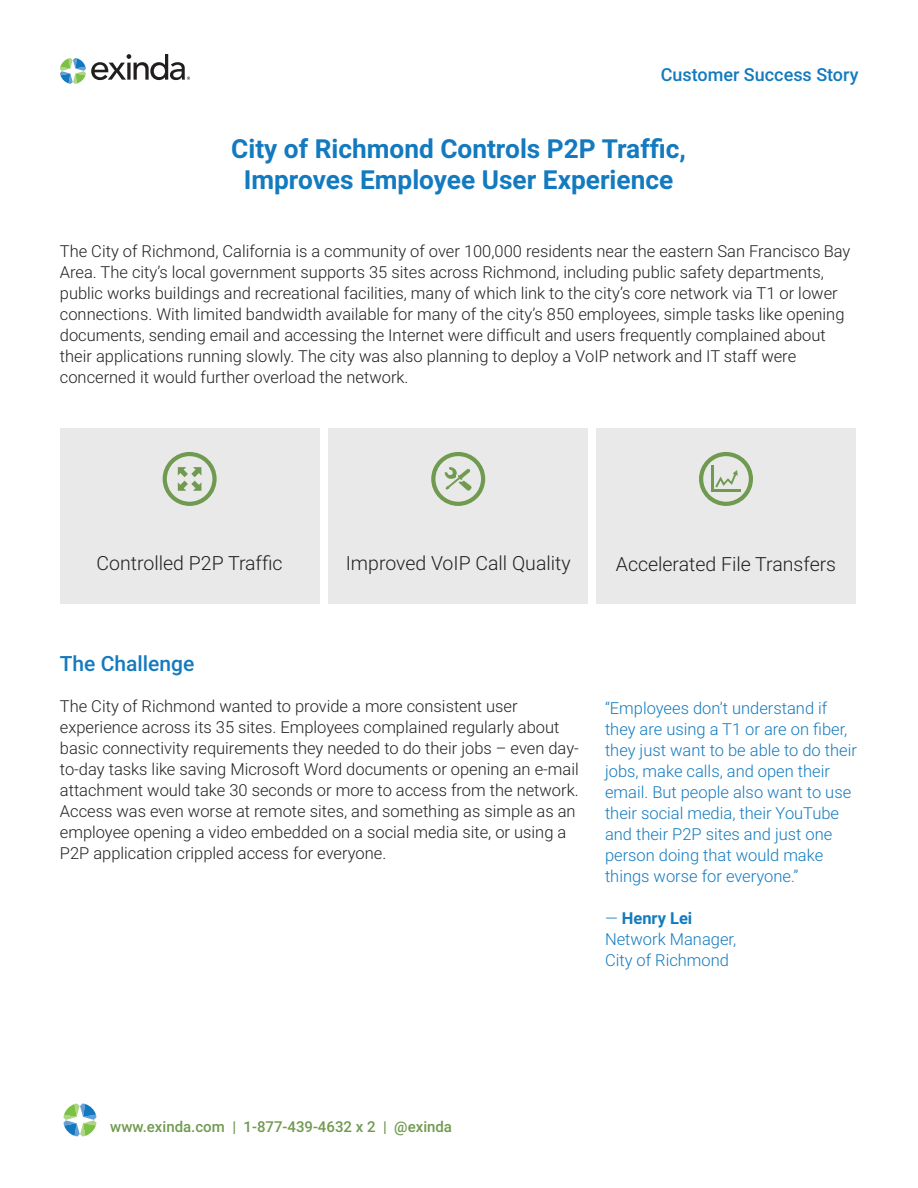
<style>
.page{position:relative;width:918px;height:1188px;background:#fff}
.page>*{position:absolute;margin:0;border:0;box-sizing:border-box;transform-origin:0 0}
.main_head{font:700 26.25px/31.5px "Roboto";color:#137abf;text-align:center}
.subhead{font:500 21px "Roboto";color:#137abf}
.t1{font:300 19.5px "Roboto";color:#231f20}
.t2{font:500 18px "Roboto";color:#137abf}
.text{font:300 16.5px/21px "Roboto";color:#231f20}
.quote{font:300 16.5px/21px "Roboto";color:#137abf}
.quote_author{font:300 16.5px/21px "Roboto";color:#137abf}
.t3{font:500 15px "Roboto";color:#709a50}
.s1{font-weight:700}
</style>
<div class="page">
<svg style="left:63px;top:1103px;width:34px;height:34px"></svg>
<svg style="left:60px;top:54px;width:130px;height:30px"></svg>
<div style="left:329px;top:428px;width:259px;height:176px;background:#e9e9e9"></div>
<div style="left:596px;top:428px;width:260px;height:176px;background:#e9e9e9"></div>
<svg style="left:431px;top:452px;width:54px;height:54px"></svg>
<svg style="left:699px;top:452px;width:54px;height:54px"></svg>
<hr style="left:711px;top:466px;width:3px;height:26px;background:#709a50">
<hr style="left:714px;top:490px;width:26px;height:2px;background:#709a50">
<div style="left:60px;top:428px;width:259px;height:176px;background:#e9e9e9"></div>
<svg style="left:163px;top:452px;width:54px;height:54px"></svg>
<p class="t2" style="left:661px;top:62px;width:199px">Customer Success Story</p>
<p class="main_head" style="left:231px;top:132px;width:456px">City of Richmond Controls P2P Traffic,<br>Improves Employee User Experience</p>
<p class="text" style="left:60px;top:240px;width:792px">The City of Richmond, California is a community of over 100,000 residents near the eastern San Francisco Bay Area. The city’s local government supports 35 sites across Richmond, including public safety departments, public works buildings and recreational facilities, many of which link to the city’s core network via T1 or lower connections. With limited bandwidth available for many of the city’s 850 employees, simple tasks like opening documents, sending email and accessing the Internet were difficult and users frequently complained about their applications running slowly. The city was also planning to deploy a VoIP network and IT staff were concerned it would further overload the network.</p>
<p class="t1" style="left:97px;top:550px;width:187px">Controlled P2P Traffic</p>
<p class="t1" style="left:346px;top:550px;width:226px">Improved VoIP Call Quality</p>
<p class="t1" style="left:616px;top:551px;width:222px">Accelerated File Transfers</p>
<p class="subhead" style="left:60px;top:649px;width:136px">The Challenge</p>
<p class="text" style="left:60px;top:695px;width:521px">The City of Richmond wanted to provide a more consistent user experience across its 35 sites. Employees complained regularly about basic connectivity requirements they needed to do their jobs – even day&shy;to-day tasks like saving Microsoft Word documents or opening an e-mail attachment would take 30 seconds or more to access from the network.<br>Access was even worse at remote sites, and something as simple as an employee opening a video embedded on a social media site, or using a P2P application crippled access for everyone.</p>
<p class="quote" style="left:605px;top:697px;width:254px">“Employees don’t understand if they are using a T1 or are on fiber, they just want to be able to do their jobs, make calls, and open their email. But people also want to use their social media, their YouTube and their P2P sites and just one person doing that would make things worse for everyone.”</p>
<p class="quote_author" style="left:605px;top:907px;width:133px">— <span class="s1">Henry Lei<br></span>Network Manager,<br>City of Richmond</p>
<p class="t3" style="left:110px;top:1116px;width:343px">www.exinda.com | 1-877-439-4632 x 2 | @exinda</p>
</div>
